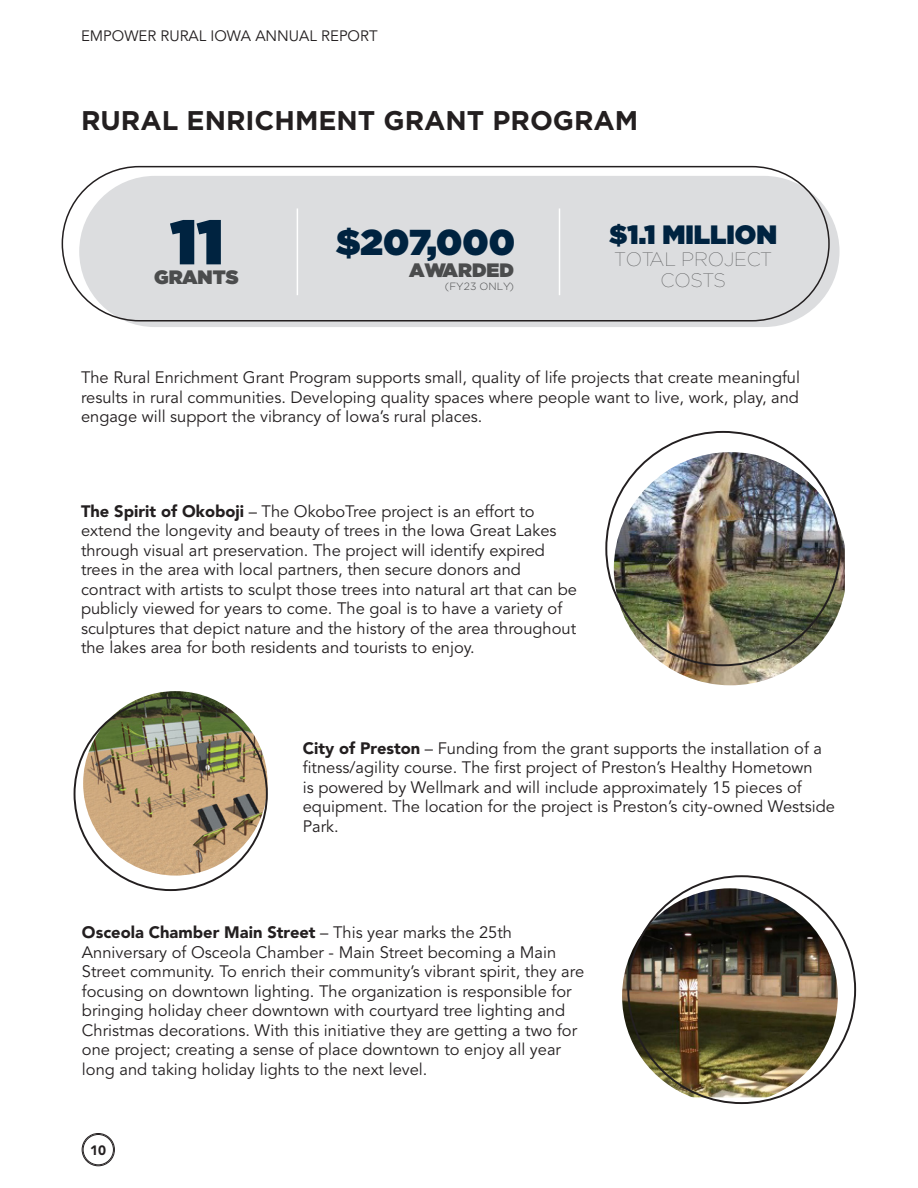
<style>
.page{position:relative;width:918px;height:1188px;background:#fff}
.page>*{position:absolute;margin:0;border:0;box-sizing:border-box;transform-origin:0 0}
.t1{font:900 63px "Gotham";color:#002340}
.t2{font:900 36px "Gotham";color:#002340}
.Heading_Main{font:700 27px "Gotham";color:#231f20}
.t3{font:900 26.55px "Gotham";color:#002340}
.t4{font:100 19.35px/21px "Gotham";color:#4b4c4d;text-align:center}
.t5{font:900 19.35px "Gotham";color:#4b4c4d}
.Body{font:16.5px/19.5px "Avenir LT Std";color:#231f20}
.t6{font:15px "Avenir LT Std";color:#231f20}
.t7{font:900 13.5px "Avenir LT Std";color:#231f20}
.t8{font:300 10.5px "Gotham";color:#4b4c4d}
.s1{font-weight:900}
</style>
<div class="page">
<div style="left:82px;top:1133px;width:33px;height:33px;border:1px solid #231f20;border-radius:50%"></div>
<div style="left:83px;top:1134px;width:31px;height:31px;border:1px solid #231f20;border-radius:50%"></div>
<div style="left:79px;top:176px;width:761px;height:151px;background:#dcdddf;border-radius:76px"></div>
<hr style="left:297px;top:208px;width:1px;height:87px;background:#fff">
<hr style="left:559px;top:208px;width:1px;height:87px;background:#fff">
<div style="left:62px;top:166px;width:768px;height:156px;border:2px solid #231f20;border-radius:77px"></div>
<img style="left:614px;top:452px;width:231px;height:233px">
<img style="left:83px;top:691px;width:185px;height:185px;border-radius:92px">
<img style="left:622px;top:888px;width:216px;height:210px">
<p class="t6" style="left:81px;top:27px;width:298px">EMPOWER RURAL IOWA ANNUAL REPORT</p>
<p class="Heading_Main" style="left:81px;top:102px;width:559px">RURAL ENRICHMENT GRANT PROGRAM</p>
<h1 class="t1" style="left:170px;top:197px;width:55px">11</h1>
<p class="t5" style="left:154px;top:264px;width:86px">GRANTS</p>
<h2 class="t2" style="left:336px;top:216px;width:181px">$207,000</h2>
<p class="t5" style="left:409px;top:256px;width:106px">AWARDED</p>
<p class="t8" style="left:445px;top:279px;width:71px">(FY23 ONLY)</p>
<h3 class="t3" style="left:609px;top:215px;width:169px">$1.1 MILLION</h3>
<p class="t4" style="left:615px;top:248px;width:159px">TOTAL PROJECT<br>COSTS</p>
<p class="Body" style="left:81px;top:368px;width:721px;text-align:justify">The Rural Enrichment Grant Program supports small, quality of life projects that create meaningful results in rural communities. Developing quality spaces where people want to live, work, play, and engage will support the vibrancy of Iowa’s rural places.</p>
<p class="Body" style="left:81px;top:502px;width:498px"><span class="s1">The Spirit of Okoboji</span> – The OkoboTree project is an effort to extend the longevity and beauty of trees in the Iowa Great Lakes through visual art preservation. The project will identify expired trees in the area with local partners, then secure donors and contract with artists to sculpt those trees into natural art that can be publicly viewed for years to come. The goal is to have a variety of sculptures that depict nature and the history of the area throughout the lakes area for both residents and tourists to enjoy.</p>
<p class="Body" style="left:303px;top:739px;width:534px"><span class="s1">City of Preston</span> – Funding from the grant supports the installation of a fitness/agility course. The first project of Preston’s Healthy Hometown<br>is powered by Wellmark and will include approximately 15 pieces of equipment. The location for the project is Preston’s city-owned Westside Park.</p>
<p class="Body" style="left:82px;top:923px;width:504px"><span class="s1">Osceola Chamber Main Street</span> – This year marks the 25th Anniversary of Osceola Chamber - Main Street becoming a Main Street community. To enrich their community’s vibrant spirit, they are focusing on downtown lighting. The organization is responsible for bringing holiday cheer downtown with courtyard tree lighting and Christmas decorations. With this initiative they are getting a two for one project; creating a sense of place downtown to enjoy all year long and taking holiday lights to the next level.</p>
<p class="t7" style="left:90px;top:1142px;width:17px">10</p>
</div>
